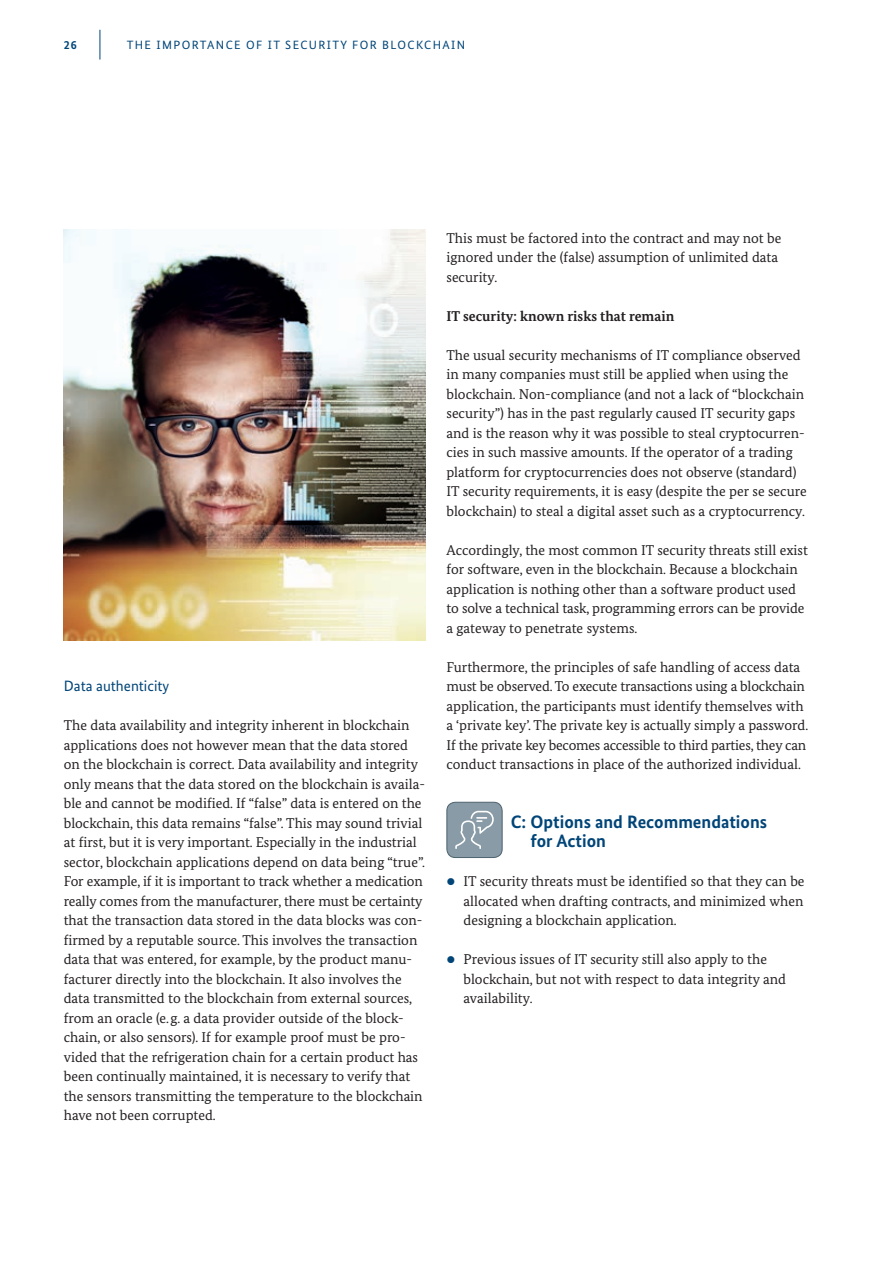
<style>
.page{position:relative;width:893px;height:1263px;background:#fff}
.page>*{position:absolute;margin:0;border:0;box-sizing:border-box;transform-origin:0 0}
.t1{font:700 18px/19.5px "Bundes Sans";color:#004578}
.t2{font:15px "Bundes Sans";color:#004578}
.t3{font:14.25px/19.5px "Bundes Serif";color:#231f20}
.t4{font:700 14.25px "Bundes Serif";color:#231f20}
.t5{font:12px "Bundes Sans";letter-spacing:.11em;color:#004578}
.t6{font:700 12px "Bundes Sans";color:#004578}
</style>
<div class="page">
<hr style="left:100px;top:30px;width:1px;height:30px;background:#004578">
<div style="left:447px;top:802px;width:55px;height:55px;background:#889ba6;border-radius:9px"></div>
<svg style="left:455px;top:811px;width:39px;height:38px"></svg>
<div style="left:446px;top:802px;width:56px;height:56px;border:1px solid #4d636e;border-radius:9px"></div>
<img style="left:64px;top:230px;width:361px;height:410px">
<p class="t6" style="left:64px;top:37px;width:15px">26</p>
<p class="t5" style="left:127px;top:37px;width:340px">THE IMPORTANCE OF IT SECURITY FOR BLOCKCHAIN</p>
<p class="t2" style="left:64px;top:677px;width:107px">Data authenticity</p>
<p class="t3" style="left:64px;top:716px;width:363px">The data availability and integrity inherent in blockchain applications does not however mean that the data stored on the blockchain is correct. Data availability and integrity only means that the data stored on the blockchain is availa&shy;ble and cannot be modified. If “false” data is entered on the blockchain, this data remains “false”. This may sound trivial at first, but it is very important. Especially in the industrial sector, blockchain applications depend on data being “true”.<br>For example, if it is important to track whether a medication really comes from the manufacturer, there must be certainty that the transaction data stored in the data blocks was con&shy;firmed by a reputable source. This involves the transaction data that was entered, for example, by the product manu&shy;facturer directly into the blockchain. It also involves the data transmitted to the blockchain from external sources, from an oracle (e.g. a data provider outside of the block&shy;chain, or also sensors). If for example proof must be pro&shy;vided that the refrigeration chain for a certain product has been continually maintained, it is necessary to verify that the sensors transmitting the temperature to the blockchain have not been corrupted.</p>
<p class="t3" style="left:446px;top:228px;width:336px">This must be factored into the contract and may not be ignored under the (false) assumption of unlimited data security.</p>
<p class="t4" style="left:446px;top:307px;width:229px">IT security: known risks that remain</p>
<p class="t3" style="left:446px;top:345px;width:362px">The usual security mechanisms of IT compliance observed in many companies must still be applied when using the blockchain. Non-compliance (and not a lack of “blockchain security”) has in the past regularly caused IT security gaps and is the reason why it was possible to steal cryptocurren&shy;cies in such massive amounts. If the operator of a trading platform for cryptocurrencies does not observe (standard)<br>IT security requirements, it is easy (despite the per se secure blockchain) to steal a digital asset such as a cryptocurrency.</p>
<p class="t3" style="left:446px;top:540px;width:363px">Accordingly, the most common IT security threats still exist for software, even in the blockchain. Because a blockchain application is nothing other than a software product used to solve a technical task, programming errors can be provide a gateway to penetrate systems.</p>
<p class="t3" style="left:446px;top:657px;width:363px">Furthermore, the principles of safe handling of access data must be observed. To execute transactions using a blockchain application, the participants must identify themselves with a ‘private key’. The private key is actually simply a password.<br>If the private key becomes accessible to third parties, they can conduct transactions in place of the authorized individual.</p>
<p class="t1" style="left:531px;top:812px;width:238px;text-indent:-20px">C: Options and Recommendations for Action</p>
<p class="t3" style="left:463px;top:872px;width:343px;text-align:justify">IT security threats must be identified so that they can be allocated when drafting contracts, and minimized when designing a blockchain application.</p>
<p class="t3" style="left:463px;top:950px;width:324px">Previous issues of IT security still also apply to the blockchain, but not with respect to data integrity and availability.</p>
</div>
